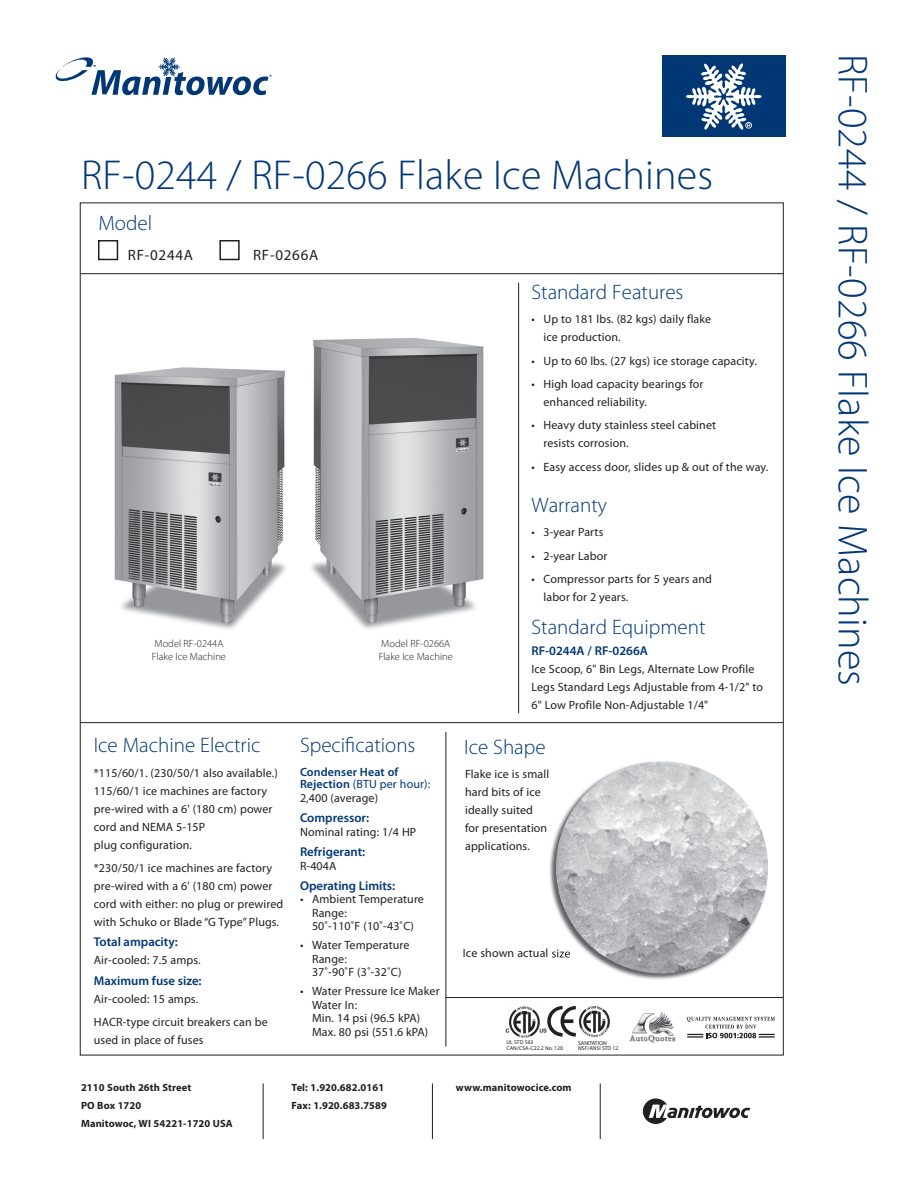
<style>
.page{position:relative;width:918px;height:1188px;background:#fff}
.page>*{position:absolute;margin:0;border:0;box-sizing:border-box;transform-origin:0 0}
.t1{font:300 42px "Myriad Pro";letter-spacing:.005em;color:#013775}
.t2{font:300 21px "Myriad Pro";color:#013775}
.t3{font:15px "Myriad Pro";letter-spacing:.05em;color:#231f20}
.t4{font:600 12.75px "Myriad Pro";color:#013775}
.t5{font:12px/18px "Myriad Pro";letter-spacing:.01em;color:#231f20}
.t6{font:600 12px/12px "Myriad Pro";letter-spacing:.01em;color:#013775}
.t7{font:700 10.5px/18px "Myriad Pro";letter-spacing:.01em;color:#231f20}
.t8{font:300 10.5px/13.5px "Myriad Pro";color:#231f20}
.t9{font:5.7px/5.7px "Myriad";color:#231f20}
.t10{font:5.55px/5.6px "Myriad Pro";color:#231f20}
.s1{font-weight:400}
</style>
<div class="page">
<hr style="left:263px;top:1083px;width:1px;height:56px;background:#231f20">
<hr style="left:432px;top:1083px;width:1px;height:56px;background:#231f20">
<hr style="left:600px;top:1083px;width:1px;height:56px;background:#231f20">
<div style="left:662px;top:55px;width:123px;height:82px;background:#013775"></div>
<svg style="left:686px;top:63px;width:76px;height:67px"></svg>
<svg style="left:56px;top:57px;width:216px;height:38px"></svg>
<svg style="left:643px;top:1098px;width:107px;height:26px"></svg>
<img style="left:114px;top:337px;width:370px;height:292px">
<div style="left:98px;top:240px;width:20px;height:20px;border:2px solid #231f20"></div>
<div style="left:219px;top:240px;width:21px;height:20px;border:2px solid #231f20"></div>
<hr style="left:81px;top:273px;width:703px;height:1px;background:#231f20">
<hr style="left:518px;top:283px;width:1px;height:430px;background:#231f20">
<hr style="left:446px;top:997px;width:337px;height:1px;background:#231f20">
<img style="left:629px;top:1012px;width:47px;height:31px">
<svg style="left:687px;top:1017px;width:88px;height:21px"></svg>
<img style="left:549px;top:762px;width:219px;height:218px">
<img style="left:549px;top:949px;width:21px;height:9px">
<img style="left:556px;top:761px;width:212px;height:213px;border-radius:106px">
<svg style="left:547px;top:1006px;width:29px;height:31px"></svg>
<img style="left:505px;top:1006px;width:42px;height:32px">
<img style="left:578px;top:1006px;width:32px;height:32px">
<hr style="left:446px;top:732px;width:1px;height:314px;background:#231f20">
<hr style="left:80px;top:722px;width:703px;height:1px;background:#231f20">
<h1 class="t1" style="left:81px;top:152px;width:634px">RF-0244 / RF-0266 Flake Ice Machines</h1>
<h2 class="t2" style="left:99px;top:212px;width:55px">Model</h2>
<p class="t3" style="left:128px;top:246px;width:67px">RF-0244A</p>
<p class="t3" style="left:253px;top:246px;width:67px">RF-0266A</p>
<p class="t8" style="left:152px;top:637px;width:76px">Model RF-0244A<br>Flake Ice Machine</p>
<p class="t8" style="left:379px;top:637px;width:76px">Model RF-0266A<br>Flake Ice Machine</p>
<h2 class="t2" style="left:94px;top:733px;width:168px">Ice Machine Electric</h2>
<p class="t5" style="left:94px;top:763px;width:185px">*115/60/1. (230/50/1 also available.)<br>115/60/1 ice machines are factory pre-wired with a 6' (180 cm) power cord and NEMA 5-15P<br>plug configuration.</p>
<p class="t5" style="left:94px;top:859px;width:191px">*230/50/1 ice machines are factory pre-wired with a 6' (180 cm) power cord with either: no plug or prewired with Schuko or Blade “G Type” Plugs.</p>
<p class="t4" style="left:94px;top:934px;width:86px">Total ampacity:</p>
<p class="t5" style="left:94px;top:951px;width:108px">Air-cooled: 7.5 amps.</p>
<p class="t4" style="left:94px;top:972px;width:109px">Maximum fuse size:</p>
<p class="t5" style="left:94px;top:987px;width:175px;line-height:23.4px">Air-cooled: 15 amps.<br>HACR-type circuit breakers can be</p>
<p class="t5" style="left:94px;top:1031px;width:111px">used in place of fuses</p>
<h2 class="t2" style="left:300px;top:733px;width:117px">Specifications</h2>
<p class="t6" style="left:300px;top:766px;width:132px">Condenser Heat of<br>Rejection <span class="s1">(BTU per hour):</span></p>
<p class="t5" style="left:300px;top:789px;width:80px">2,400 (average)</p>
<p class="t4" style="left:300px;top:810px;width:71px">Compressor:</p>
<p class="t5" style="left:300px;top:822px;width:118px">Nominal rating: 1/4 HP</p>
<p class="t4" style="left:300px;top:844px;width:67px">Refrigerant:</p>
<p class="t5" style="left:300px;top:856px;width:38px">R-404A</p>
<p class="t4" style="left:300px;top:878px;width:97px">Operating Limits:</p>
<p class="t5" style="left:312px;top:892px;width:113px;line-height:13.5px;text-indent:-12px">• Ambient Temperature<br>Range:<br>50˚-110˚F (10˚-43˚C)</p>
<p class="t5" style="left:312px;top:938px;width:99px;line-height:13.5px;text-indent:-12px">• Water Temperature<br>Range:<br>37˚-90˚F (3˚-32˚C)</p>
<p class="t5" style="left:312px;top:984px;width:129px;line-height:13.5px;text-indent:-12px">• Water Pressure Ice Maker<br>Water In:<br>Min. 14 psi (96.5 kPA)<br>Max. 80 psi (551.6 kPA)</p>
<h2 class="t2" style="left:531px;top:280px;width:153px">Standard Features</h2>
<p class="t5" style="left:543px;top:310px;width:169px;text-indent:-12px">• Up to 181 lbs. (82 kgs) daily flake ice production.</p>
<p class="t5" style="left:531px;top:351px;width:227px">• Up to 60 lbs. (27 kgs) ice storage capacity.</p>
<p class="t5" style="left:543px;top:375px;width:161px;text-indent:-12px">• High load capacity bearings for enhanced reliability.</p>
<p class="t5" style="left:543px;top:416px;width:174px;text-indent:-12px">• Heavy duty stainless steel cabinet resists corrosion.</p>
<p class="t5" style="left:531px;top:458px;width:238px">• Easy access door, slides up &amp; out of the way.</p>
<h2 class="t2" style="left:531px;top:493px;width:77px">Warranty</h2>
<p class="t5" style="left:531px;top:523px;width:73px">• 3-year Parts</p>
<p class="t5" style="left:531px;top:546px;width:77px">• 2-year Labor</p>
<p class="t5" style="left:543px;top:570px;width:170px;text-indent:-12px">• Compressor parts for 5 years and labor for 2 years.</p>
<h2 class="t2" style="left:531px;top:616px;width:176px">Standard Equipment</h2>
<p class="t4" style="left:531px;top:642px;width:118px">RF-0244A / RF-0266A</p>
<p class="t5" style="left:531px;top:659px;width:233px">Ice Scoop, 6" Bin Legs, Alternate Low Profile<br>Legs Standard Legs Adjustable from 4-1/2" to<br>6" Low Profile Non-Adjustable 1/4"</p>
<h2 class="t2" style="left:464px;top:735px;width:83px">Ice Shape</h2>
<p class="t5" style="left:465px;top:764px;width:86px">Flake ice is small hard bits of ice ideally suited for presentation applications.</p>
<p class="t5" style="left:463px;top:944px;width:109px">Ice shown actual size</p>
<p class="t10" style="left:506px;top:1040px;width:58px">UL STD 563<br>CAN/CSA-C22.2 No. 120</p>
<p class="t9" style="left:578px;top:1040px;width:42px">SANITATION<br>NSF/ANSI STD 12</p>
<p class="t7" style="left:81px;top:1078px;width:153px">2110 South 26th Street<br>PO Box 1720<br>Manitowoc, WI 54221-1720 USA</p>
<p class="t7" style="left:292px;top:1078px;width:97px">Tel: 1.920.682.0161<br>Fax: 1.920.683.7589</p>
<p class="t7" style="left:456px;top:1078px;width:117px">www.manitowocice.com</p>
<h1 class="t1" style="left:876px;top:54px;width:634px;rotate:90deg">RF-0244 / RF-0266 Flake Ice Machines</h1>
</div>
